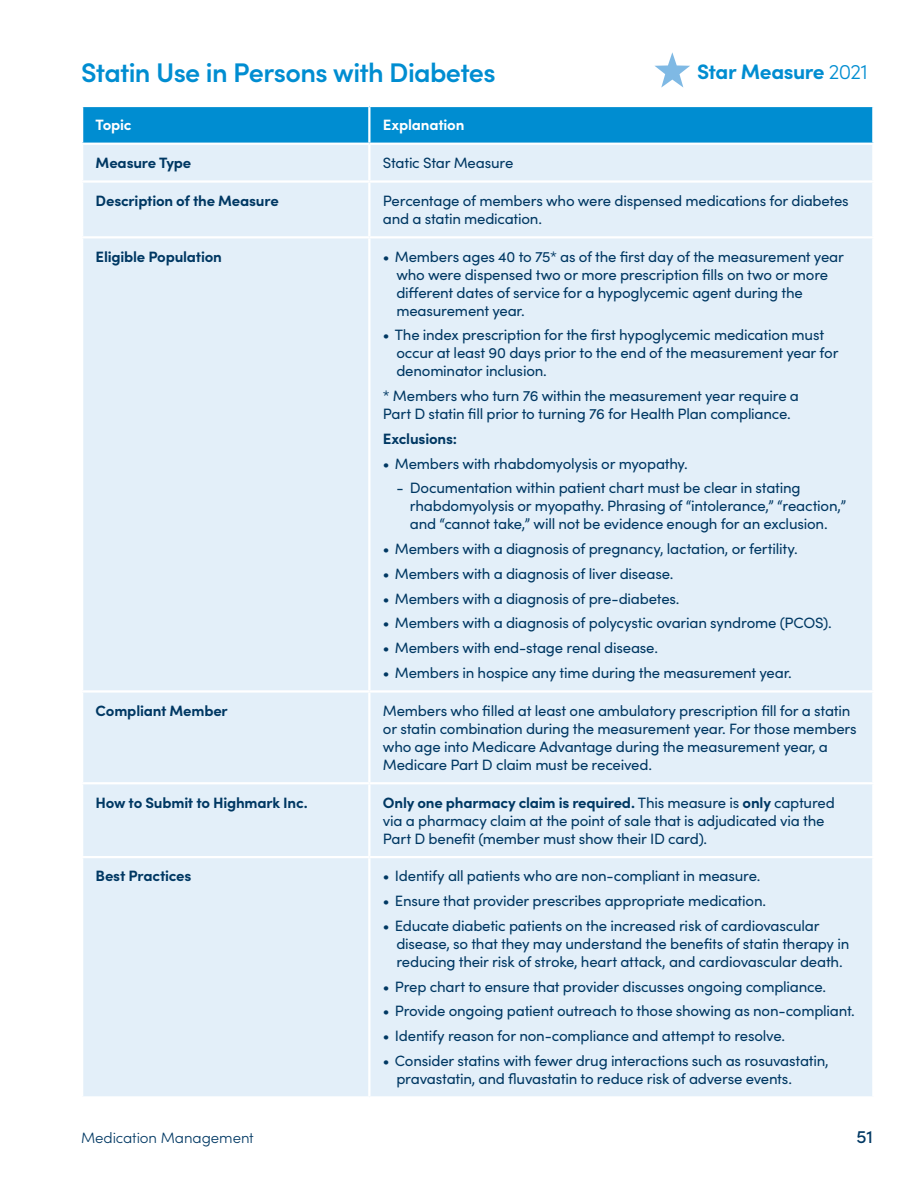
<style>
.page{position:relative;width:918px;height:1188px;background:#fff}
.page>*{position:absolute;margin:0;border:0;box-sizing:border-box;transform-origin:0 0}
.t1{font:600 27px "Sofia Pro";letter-spacing:-.025em;color:#008dd1}
.t2{font:700 21px "Sofia Pro";letter-spacing:-.025em;color:#008dd1}
.t3{font:500 18px "Sofia Pro";color:#003863}
.Body{font:15px/18px "Sofia Pro";letter-spacing:-.015em;color:#003863}
.Body-2{font:700 15px "Sofia Pro";letter-spacing:-.015em;color:#003863}
.Bullet_1{font:15px/18px "Sofia Pro";letter-spacing:-.015em;color:#003863}
.t4{font:300 15px "Sofia Pro";letter-spacing:-.005em;color:#003863}
.Table_Head{font:700 15px "Sofia Pro";letter-spacing:-.015em;color:#fff}
.s1{font-weight:700}
.s2{font-weight:300}
</style>
<div class="page">
<div style="left:83px;top:107px;width:789px;height:36px;background:#008dd1"></div>
<div style="left:83px;top:145px;width:789px;height:951px;background:#e3eff9"></div>
<hr style="left:368px;top:107px;width:2px;height:36px;background:#fff">
<hr style="left:368px;top:145px;width:2px;height:35px;background:#fff">
<hr style="left:81px;top:180px;width:288px;height:3px;background:#fff">
<hr style="left:369px;top:180px;width:505px;height:3px;background:#fff">
<hr style="left:368px;top:183px;width:2px;height:53px;background:#fff">
<hr style="left:368px;top:693px;width:2px;height:89px;background:#fff">
<hr style="left:81px;top:782px;width:288px;height:2px;background:#fff">
<hr style="left:369px;top:782px;width:505px;height:2px;background:#fff">
<hr style="left:368px;top:784px;width:2px;height:72px;background:#fff">
<hr style="left:81px;top:236px;width:288px;height:2px;background:#fff">
<hr style="left:81px;top:690px;width:288px;height:3px;background:#fff">
<hr style="left:369px;top:236px;width:505px;height:2px;background:#fff">
<hr style="left:368px;top:238px;width:2px;height:452px;background:#fff">
<hr style="left:369px;top:690px;width:505px;height:3px;background:#fff">
<hr style="left:368px;top:858px;width:2px;height:238px;background:#fff">
<hr style="left:81px;top:856px;width:288px;height:2px;background:#fff">
<hr style="left:369px;top:856px;width:505px;height:2px;background:#fff">
<svg style="left:654px;top:52px;width:36px;height:36px"></svg>
<h1 class="t1" style="left:81px;top:52px;width:416px">Statin Use in Persons with Diabetes</h1>
<p class="Table_Head" style="left:96px;top:113px;width:38px">Topic</p>
<p class="Table_Head" style="left:383px;top:113px;width:83px">Explanation</p>
<p class="Body-2" style="left:96px;top:151px;width:97px">Measure Type</p>
<p class="Body" style="left:383px;top:153px;width:132px">Static Star Measure</p>
<p class="Body-2" style="left:96px;top:189px;width:185px">Description of the Measure</p>
<p class="Body" style="left:383px;top:191px;width:467px">Percentage of members who were dispensed medications for diabetes and a statin medication.</p>
<p class="Body-2" style="left:96px;top:245px;width:128px">Eligible Population</p>
<p class="Body" style="left:396px;top:247px;width:449px;text-indent:-14px">• Members ages 40 to 75* as of the first day of the measurement year who were dispensed two or more prescription fills on two or more different dates of service for a hypoglycemic agent during the measurement year.</p>
<p class="Body" style="left:396px;top:325px;width:444px;text-indent:-14px">• The index prescription for the first hypoglycemic medication must occur at least 90 days prior to the end of the measurement year for denominator inclusion.</p>
<p class="Bullet_1" style="left:383px;top:386px;width:418px">* Members who turn 76 within the measurement year require a<br>Part D statin fill prior to turning 76 for Health Plan compliance.</p>
<p class="Body-2" style="left:383px;top:427px;width:76px">Exclusions:</p>
<p class="Body" style="left:383px;top:454px;width:305px">• Members with rhabdomyolysis or myopathy.</p>
<p class="Body" style="left:410px;top:478px;width:438px;text-indent:-14px">- Documentation within patient chart must be clear in stating rhabdomyolysis or myopathy. Phrasing of “intolerance,” “reaction,” and “cannot take,” will not be evidence enough for an exclusion.</p>
<p class="Body" style="left:383px;top:539px;width:415px">• Members with a diagnosis of pregnancy, lactation, or fertility.</p>
<p class="Body" style="left:383px;top:564px;width:290px">• Members with a diagnosis of liver disease.</p>
<p class="Body" style="left:383px;top:589px;width:297px">• Members with a diagnosis of pre-diabetes.</p>
<p class="Body" style="left:383px;top:613px;width:449px">• Members with a diagnosis of polycystic ovarian syndrome (PCOS).</p>
<p class="Body" style="left:383px;top:638px;width:275px">• Members with end-stage renal disease.</p>
<p class="Body" style="left:383px;top:663px;width:409px">• Members in hospice any time during the measurement year.</p>
<p class="Body-2" style="left:96px;top:699px;width:134px">Compliant Member</p>
<p class="Body" style="left:383px;top:701px;width:475px">Members who filled at least one ambulatory prescription fill for a statin or statin combination during the measurement year. For those members who age into Medicare Advantage during the measurement year, a Medicare Part D claim must be received.</p>
<p class="Body-2" style="left:96px;top:791px;width:214px">How to Submit to Highmark Inc.</p>
<p class="Body" style="left:383px;top:793px;width:454px"><span class="s1">Only one pharmacy claim is required.</span> This measure is <span class="s1">only</span> captured via a pharmacy claim at the point of sale that is adjudicated via the<br>Part D benefit (member must show their ID card).</p>
<p class="Body-2" style="left:96px;top:865px;width:97px">Best Practices</p>
<p class="Body" style="left:383px;top:866px;width:377px">• Identify all patients who are non-compliant in measure.</p>
<p class="Body" style="left:383px;top:891px;width:383px">• Ensure that provider prescribes appropriate medication.</p>
<p class="Body" style="left:396px;top:916px;width:454px;text-indent:-14px">• Educate diabetic patients on the increased risk of cardiovascular disease, so that they may understand the benefits of statin therapy in reducing their risk of stroke, heart attack, and cardiovascular death.</p>
<p class="Body" style="left:383px;top:977px;width:443px">• Prep chart to ensure that provider discusses ongoing compliance.</p>
<p class="Body" style="left:383px;top:1001px;width:472px">• Provide ongoing patient outreach to those showing as non-compliant.</p>
<p class="Body" style="left:383px;top:1026px;width:402px">• Identify reason for non-compliance and attempt to resolve.</p>
<p class="Body" style="left:396px;top:1051px;width:434px;text-indent:-14px">• Consider statins with fewer drug interactions such as rosuvastatin, pravastatin, and fluvastatin to reduce risk of adverse events.</p>
<p class="t2" style="left:697px;top:56px;width:172px">Star Measure <span class="s2">2021</span></p>
<p class="t4" style="left:81px;top:1127px;width:174px">Medication Management</p>
<p class="t3" style="left:856px;top:1123px;width:18px">51</p>
</div>
